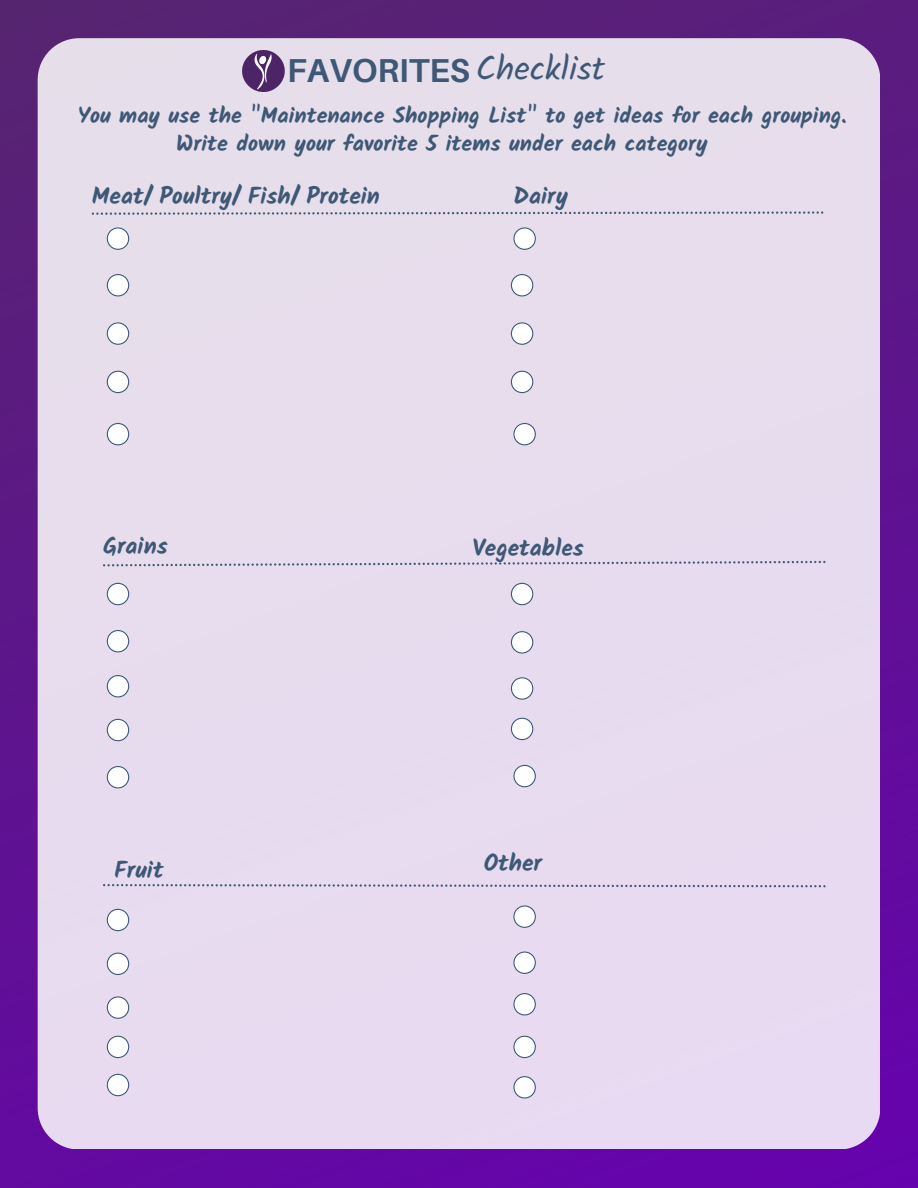
<style>
.page{position:relative;width:918px;height:1188px;background:#fff}
.page>*{position:absolute;margin:0;border:0;box-sizing:border-box;transform-origin:0 0}
.t1{font:700 33.15px "Aileron";color:#3e5875}
.t2{font:700 23.55px "Kalam";color:#3e5875}
.t3{font:700 22.05px/27.8px "Kalam";color:#3e5875}
.s1{font-family:"Kalam";font-weight:400;font-size:34.05px}
</style>
<div class="page">
<img style="left:0;top:0;width:918px;height:1188px">
<div style="left:38px;top:38px;width:842px;height:1111px;background:#e7dcee"></div>
<svg style="left:107px;top:227px;width:22px;height:23px"></svg>
<svg style="left:107px;top:274px;width:22px;height:23px"></svg>
<svg style="left:107px;top:322px;width:22px;height:23px"></svg>
<svg style="left:107px;top:371px;width:22px;height:22px"></svg>
<svg style="left:107px;top:423px;width:22px;height:22px"></svg>
<svg style="left:107px;top:1036px;width:22px;height:22px"></svg>
<svg style="left:107px;top:996px;width:22px;height:23px"></svg>
<svg style="left:513px;top:227px;width:23px;height:23px"></svg>
<svg style="left:511px;top:274px;width:22px;height:23px"></svg>
<svg style="left:511px;top:322px;width:22px;height:23px"></svg>
<svg style="left:511px;top:371px;width:22px;height:22px"></svg>
<svg style="left:107px;top:909px;width:22px;height:22px"></svg>
<svg style="left:513px;top:423px;width:23px;height:22px"></svg>
<svg style="left:107px;top:583px;width:22px;height:22px"></svg>
<svg style="left:107px;top:630px;width:22px;height:22px"></svg>
<svg style="left:107px;top:675px;width:22px;height:22px"></svg>
<svg style="left:107px;top:719px;width:22px;height:22px"></svg>
<svg style="left:107px;top:766px;width:22px;height:22px"></svg>
<svg style="left:107px;top:953px;width:22px;height:22px"></svg>
<svg style="left:511px;top:583px;width:22px;height:22px"></svg>
<svg style="left:511px;top:631px;width:22px;height:23px"></svg>
<svg style="left:511px;top:677px;width:22px;height:23px"></svg>
<svg style="left:511px;top:718px;width:22px;height:22px"></svg>
<svg style="left:513px;top:765px;width:23px;height:22px"></svg>
<svg style="left:513px;top:905px;width:23px;height:23px"></svg>
<svg style="left:92px;top:211px;width:731px;height:4px;background:#c0bfd1"></svg>
<svg style="left:103px;top:561px;width:722px;height:5px;background:#c8c4d8"></svg>
<svg style="left:103px;top:884px;width:723px;height:3px;background:#b5b4cb"></svg>
<svg style="left:107px;top:1074px;width:22px;height:22px"></svg>
<svg style="left:513px;top:951px;width:23px;height:23px"></svg>
<svg style="left:513px;top:993px;width:23px;height:23px"></svg>
<svg style="left:513px;top:1036px;width:23px;height:22px"></svg>
<svg style="left:513px;top:1076px;width:23px;height:23px"></svg>
<img style="left:243px;top:50px;width:41px;height:42px">
<h1 class="t1" style="left:287px;top:50px;width:319px">FAVORITES <span class="s1">Checklist</span></h1>
<p class="t3" style="left:176px;top:101px;width:672px;text-indent:-99px">You may use the "Maintenance Shopping List" to get ideas for each grouping.<br>Write down your favorite 5 items under each category</p>
<p class="t2" style="left:92px;top:182px;width:290px">Meat/ Poultry/ Fish/ Protein</p>
<p class="t2" style="left:513px;top:182px;width:56px">Dairy</p>
<p class="t2" style="left:103px;top:532px;width:66px">Grains</p>
<p class="t2" style="left:472px;top:534px;width:113px">Vegetables</p>
<p class="t2" style="left:114px;top:856px;width:51px">Fruit</p>
<p class="t2" style="left:484px;top:849px;width:60px">Other</p>
</div>
